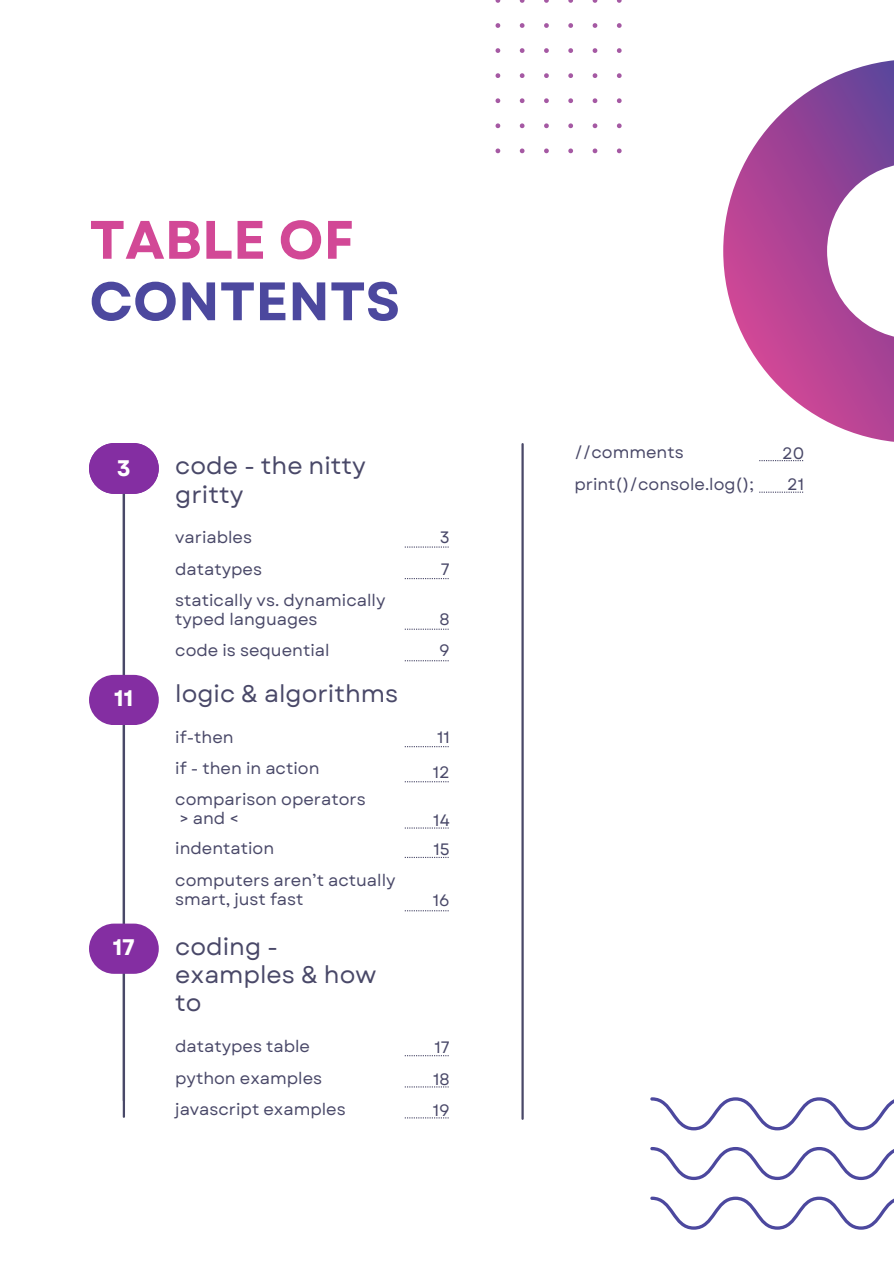
<style>
.page{position:relative;width:894px;height:1264px;background:#fff}
.page>*{position:absolute;margin:0;border:0;box-sizing:border-box;transform-origin:0 0}
.t1{font:700 54px "Garet";color:#4c489e}
.t2{font:700 54px "Garet";color:#d24896}
.t3{font:24px/28.2px "Garet";color:#494868}
.t4{font:700 22.5px "Garet";color:#fff}
.t5{font:16.5px/19.2px "Garet";color:#494868}
</style>
<div class="page">
<svg style="left:495px;top:0;width:126px;height:153px"></svg>
<svg style="left:650px;top:1097px;width:243px;height:132px"></svg>
<svg style="left:723px;top:60px;width:170px;height:382px"></svg>
<hr style="left:521px;top:444px;width:2px;height:674px;background:#494868">
<svg style="left:404px;top:781px;width:44px;height:1px"></svg>
<svg style="left:404px;top:827px;width:44px;height:1px"></svg>
<svg style="left:404px;top:856px;width:44px;height:2px"></svg>
<svg style="left:404px;top:746px;width:44px;height:1px"></svg>
<svg style="left:404px;top:910px;width:44px;height:1px"></svg>
<svg style="left:404px;top:1086px;width:44px;height:1px"></svg>
<svg style="left:404px;top:578px;width:44px;height:1px"></svg>
<svg style="left:404px;top:1055px;width:44px;height:1px"></svg>
<svg style="left:404px;top:546px;width:44px;height:1px"></svg>
<hr style="left:123px;top:485px;width:2px;height:631px;background:#494868">
<div style="left:89px;top:443px;width:70px;height:51px;background:#842ea2;border-radius:25px"></div>
<div style="left:89px;top:923px;width:70px;height:50px;background:#842ea2;border-radius:25px"></div>
<svg style="left:404px;top:1117px;width:44px;height:1px"></svg>
<svg style="left:759px;top:491px;width:42px;height:2px"></svg>
<svg style="left:404px;top:628px;width:44px;height:1px"></svg>
<svg style="left:404px;top:660px;width:44px;height:1px"></svg>
<div style="left:89px;top:675px;width:70px;height:50px;background:#842ea2;border-radius:25px"></div>
<svg style="left:759px;top:460px;width:42px;height:1px"></svg>
<p class="t2" style="left:89px;top:201px;width:266px">TABLE OF</p>
<h1 class="t1" style="left:89px;top:262px;width:312px">CONTENTS</h1>
<p class="t4" style="left:117px;top:451px;width:15px">3</p>
<h1 class="t3" style="left:175px;top:452px;width:192px">code - the nitty gritty</h1>
<p class="t5" style="left:175px;top:528px;width:78px">variables</p>
<p class="t5" style="left:175px;top:559px;width:88px">datatypes</p>
<p class="t5" style="left:175px;top:591px;width:211px">statically vs. dynamically typed languages</p>
<p class="t5" style="left:175px;top:641px;width:156px">code is sequential</p>
<p class="t4" style="left:114px;top:682px;width:21px">11</p>
<p class="t3" style="left:175px;top:680px;width:224px">logic &amp; algorithms</p>
<h2 class="t5" style="left:175px;top:727px;width:60px">if-then</h2>
<h2 class="t4" style="left:113px;top:931px;width:24px">17</h2>
<p class="t5" style="left:175px;top:759px;width:146px">if - then in action</p>
<p class="t5" style="left:175px;top:789px;width:192px">comparison operators</p>
<p class="t5" style="left:179px;top:808px;width:61px">&gt; and &lt;</p>
<h2 class="t5" style="left:175px;top:839px;width:100px">indentation</h2>
<p class="t5" style="left:175px;top:870px;width:222px">computers aren’t actually smart, just fast</p>
<p class="t3" style="left:175px;top:932px;width:202px">coding - examples &amp; how to</p>
<p class="t5" style="left:175px;top:1037px;width:136px">datatypes table</p>
<p class="t5" style="left:175px;top:1068px;width:148px">python examples</p>
<p class="t5" style="left:175px;top:1100px;width:172px">javascript examples</p>
<p class="t5" style="left:439px;top:528px;width:11px">3</p>
<p class="t5" style="left:440px;top:559px;width:10px">7</p>
<p class="t5" style="left:439px;top:609px;width:12px">8</p>
<p class="t5" style="left:439px;top:640px;width:12px">9</p>
<p class="t5" style="left:437px;top:727px;width:14px">11</p>
<p class="t5" style="left:432px;top:763px;width:18px">12</p>
<p class="t5" style="left:433px;top:810px;width:18px">14</p>
<p class="t5" style="left:433px;top:839px;width:18px">15</p>
<p class="t5" style="left:433px;top:890px;width:18px">16</p>
<p class="t5" style="left:434px;top:1037px;width:17px">17</p>
<p class="t5" style="left:433px;top:1069px;width:18px">18</p>
<p class="t5" style="left:433px;top:1100px;width:18px">19</p>
<p class="t5" style="left:574px;top:443px;width:111px">//comments</p>
<p class="t5" style="left:782px;top:443px;width:24px">20</p>
<p class="t5" style="left:574px;top:474px;width:181px">print()/console.log();</p>
<p class="t5" style="left:787px;top:475px;width:18px">21</p>
</div>
